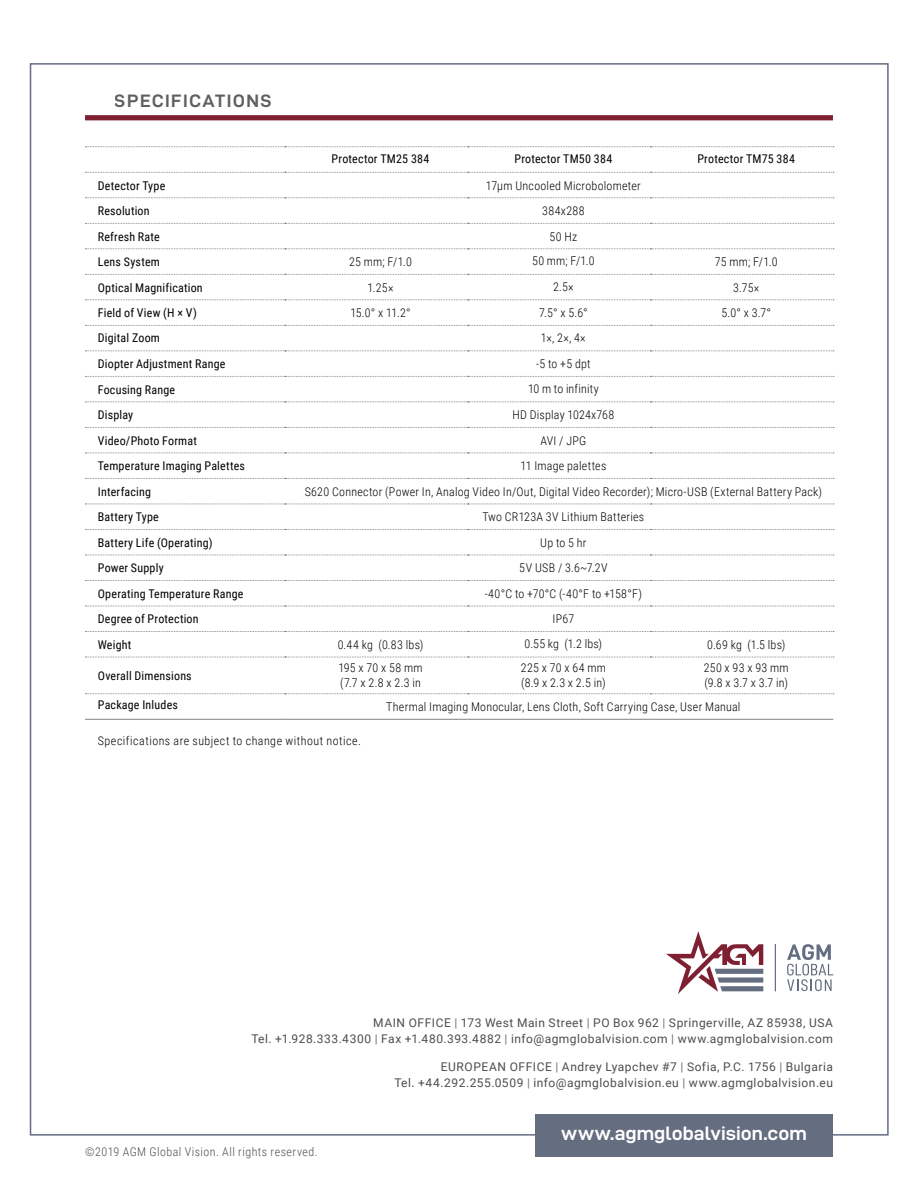
<style>
.page{position:relative;width:918px;height:1188px;background:#fff}
.page>*{position:absolute;margin:0;border:0;box-sizing:border-box;transform-origin:0 0}
.t1{font:19.5px "D DIN Exp Bold";letter-spacing:.005em;color:#fff}
.t2{font:18px "D DIN Exp Bold";letter-spacing:.075em;color:#4d4d4f}
.t3{font:300 12px/15px "Roboto Condensed";letter-spacing:.02em;color:#000}
.t4{font:12px "Roboto Condensed";letter-spacing:.02em;color:#000}
.t5{font:12px/16.5px "Roboto";letter-spacing:.04em;color:#4d4d4f;text-align:right}
.t6{font:300 12px "Roboto Condensed";letter-spacing:.04em;color:#000}
.t7{font:300 12px "Roboto Condensed";letter-spacing:.04em;color:#4d4d4f}
.s1{color:#717275}
</style>
<div class="page">
<div style="left:30px;top:63px;width:859px;height:1073px;background:#fff;border:2px solid #656d81"></div>
<div style="left:535px;top:1114px;width:298px;height:43px;background:#656d81"></div>
<svg style="left:666px;top:931px;width:97px;height:63px"></svg>
<svg style="left:787px;top:944px;width:46px;height:47px"></svg>
<hr style="left:775px;top:944px;width:1px;height:47px;background:#656d81">
<svg style="left:85px;top:146px;width:749px;height:1px"></svg>
<svg style="left:85px;top:172px;width:749px;height:1px"></svg>
<svg style="left:85px;top:197px;width:749px;height:1px"></svg>
<svg style="left:85px;top:223px;width:749px;height:1px"></svg>
<svg style="left:85px;top:248px;width:749px;height:1px"></svg>
<svg style="left:85px;top:274px;width:749px;height:1px"></svg>
<svg style="left:85px;top:299px;width:749px;height:1px"></svg>
<svg style="left:85px;top:325px;width:749px;height:1px"></svg>
<svg style="left:85px;top:351px;width:749px;height:1px"></svg>
<svg style="left:85px;top:376px;width:749px;height:1px"></svg>
<svg style="left:85px;top:529px;width:749px;height:1px"></svg>
<svg style="left:85px;top:555px;width:749px;height:1px"></svg>
<svg style="left:85px;top:580px;width:749px;height:1px"></svg>
<svg style="left:85px;top:606px;width:749px;height:1px"></svg>
<svg style="left:85px;top:631px;width:749px;height:1px"></svg>
<svg style="left:85px;top:657px;width:749px;height:1px"></svg>
<svg style="left:85px;top:693px;width:749px;height:1px"></svg>
<svg style="left:85px;top:402px;width:749px;height:1px"></svg>
<svg style="left:85px;top:427px;width:749px;height:1px"></svg>
<svg style="left:85px;top:453px;width:749px;height:1px"></svg>
<svg style="left:85px;top:478px;width:749px;height:1px"></svg>
<svg style="left:85px;top:504px;width:749px;height:1px"></svg>
<hr style="left:85px;top:719px;width:200px;height:1px;background:#808285">
<hr style="left:285px;top:719px;width:183px;height:1px;background:#808285">
<hr style="left:468px;top:719px;width:183px;height:1px;background:#808285">
<hr style="left:651px;top:719px;width:182px;height:1px;background:#808285">
<div style="left:85px;top:115px;width:748px;height:5px;background:#7e2032"></div>
<h2 class="t2" style="left:115px;top:91px;width:158px">SPECIFICATIONS</h2>
<p class="t4" style="left:332px;top:150px;width:99px">Protector TM25 384</p>
<p class="t4" style="left:514px;top:150px;width:99px">Protector TM50 384</p>
<p class="t4" style="left:697px;top:150px;width:99px">Protector TM75 384</p>
<p class="t4" style="left:98px;top:177px;width:69px">Detector Type</p>
<p class="t3" style="left:486px;top:177px;width:157px">17μm Uncooled Microbolometer</p>
<p class="t4" style="left:98px;top:202px;width:53px">Resolution</p>
<p class="t3" style="left:542px;top:203px;width:44px">384x288</p>
<p class="t4" style="left:98px;top:228px;width:64px">Refresh Rate</p>
<p class="t3" style="left:550px;top:228px;width:29px">50 Hz</p>
<p class="t4" style="left:98px;top:253px;width:64px">Lens System</p>
<p class="t3" style="left:349px;top:254px;width:64px">25 mm; F/1.0</p>
<p class="t3" style="left:532px;top:253px;width:64px">50 mm; F/1.0</p>
<p class="t3" style="left:715px;top:254px;width:64px">75 mm; F/1.0</p>
<p class="t4" style="left:98px;top:279px;width:106px">Optical Magnification</p>
<p class="t3" style="left:367px;top:279px;width:28px">1.25×</p>
<p class="t3" style="left:553px;top:278px;width:22px">2.5×</p>
<p class="t3" style="left:733px;top:279px;width:28px">3.75×</p>
<p class="t4" style="left:98px;top:304px;width:101px">Field of View (H × V)</p>
<p class="t3" style="left:350px;top:305px;width:62px">15.0° x 11.2°</p>
<p class="t3" style="left:539px;top:305px;width:50px">7.5° x 5.6°</p>
<p class="t3" style="left:721px;top:305px;width:51px">5.0° x 3.7°</p>
<p class="t4" style="left:98px;top:329px;width:64px">Digital Zoom</p>
<p class="t3" style="left:541px;top:330px;width:46px">1×, 2×, 4×</p>
<p class="t4" style="left:98px;top:355px;width:129px">Diopter Adjustment Range</p>
<p class="t3" style="left:536px;top:356px;width:56px">-5 to +5 dpt</p>
<p class="t4" style="left:98px;top:381px;width:79px">Focusing Range</p>
<p class="t3" style="left:528px;top:381px;width:72px">10 m to infinity</p>
<p class="t4" style="left:98px;top:406px;width:37px">Display</p>
<p class="t3" style="left:513px;top:407px;width:103px">HD Display 1024x768</p>
<p class="t4" style="left:98px;top:432px;width:101px">Video/Photo Format</p>
<p class="t3" style="left:540px;top:432px;width:47px">AVI / JPG</p>
<p class="t4" style="left:98px;top:458px;width:149px">Temperature Imaging Palettes</p>
<p class="t3" style="left:520px;top:458px;width:87px">11 Image palettes</p>
<p class="t4" style="left:98px;top:483px;width:55px">Interfacing</p>
<p class="t3" style="left:305px;top:483px;width:519px">S620 Connector (Power In, Analog Video In/Out, Digital Video Recorder); Micro-USB (External Battery Pack)</p>
<p class="t4" style="left:98px;top:509px;width:63px">Battery Type</p>
<p class="t3" style="left:482px;top:509px;width:163px">Two CR123A 3V Lithium Batteries</p>
<p class="t4" style="left:98px;top:534px;width:116px">Battery Life (Operating)</p>
<p class="t3" style="left:540px;top:535px;width:48px">Up to 5 hr</p>
<p class="t4" style="left:98px;top:560px;width:67px">Power Supply</p>
<p class="t3" style="left:519px;top:560px;width:90px">5V USB / 3.6~7.2V</p>
<p class="t4" style="left:98px;top:585px;width:147px">Operating Temperature Range</p>
<p class="t3" style="left:485px;top:586px;width:159px">-40°C to +70°C (-40°F to +158°F)</p>
<p class="t4" style="left:98px;top:611px;width:102px">Degree of Protection</p>
<p class="t3" style="left:553px;top:611px;width:23px">IP67</p>
<p class="t4" style="left:98px;top:636px;width:35px">Weight</p>
<p class="t3" style="left:338px;top:637px;width:87px">0.44 kg (0.83 lbs)</p>
<p class="t3" style="left:525px;top:636px;width:79px">0.55 kg (1.2 lbs)</p>
<p class="t3" style="left:707px;top:637px;width:80px">0.69 kg (1.5 lbs)</p>
<p class="t4" style="left:98px;top:667px;width:95px">Overall Dimensions</p>
<p class="t3" style="left:338px;top:660px;width:86px">195 x 70 x 58 mm (7.7 x 2.8 x 2.3 in</p>
<p class="t3" style="left:521px;top:660px;width:87px">225 x 70 x 64 mm (8.9 x 2.3 x 2.5 in)</p>
<p class="t3" style="left:704px;top:660px;width:87px">250 x 93 x 93 mm (9.8 x 3.7 x 3.7 in)</p>
<p class="t4" style="left:98px;top:696px;width:82px">Package Inludes</p>
<p class="t3" style="left:386px;top:699px;width:356px">Thermal Imaging Monocular, Lens Cloth, Soft Carrying Case, User Manual</p>
<p class="t6" style="left:98px;top:732px;width:265px">Specifications are subject to change without notice.</p>
<p class="t5" style="left:252px;top:1014px;width:583px">MAIN OFFICE <span class="s1">|</span> 173 West Main Street <span class="s1">|</span> PO Box 962 <span class="s1">|</span> Springerville, AZ 85938, USA<br>Tel. +1.928.333.4300 <span class="s1">|</span> Fax +1.480.393.4882 <span class="s1">|</span> info@agmglobalvision.com <span class="s1">|</span> www.agmglobalvision.com</p>
<p class="t5" style="left:395px;top:1058px;width:440px">EUROPEAN OFFICE <span class="s1">|</span> Andrey Lyapchev #7 <span class="s1">|</span> Sofia, P.C. 1756 <span class="s1">|</span> Bulgaria<br>Tel. +44.292.255.0509 <span class="s1">|</span> info@agmglobalvision.eu <span class="s1">|</span> www.agmglobalvision.eu</p>
<p class="t7" style="left:85px;top:1143px;width:234px">©2019 AGM Global Vision. All rights reserved.</p>
<h1 class="t1" style="left:561px;top:1123px;width:247px">www.agmglobalvision.com</h1>
</div>
